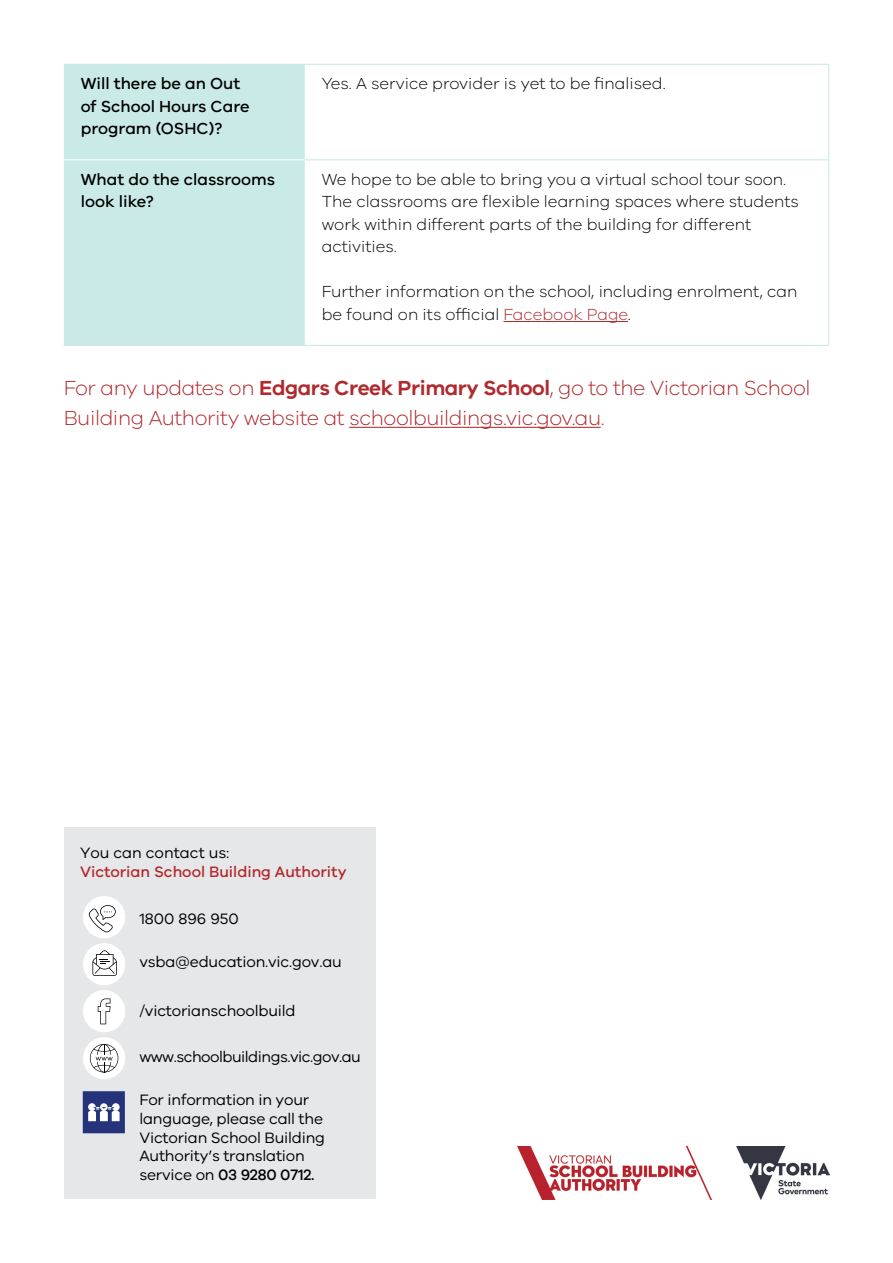
<style>
.page{position:relative;width:893px;height:1263px;background:#fff}
.page>*{position:absolute;margin:0;border:0;box-sizing:border-box;transform-origin:0 0}
.t1{font:300 21px/30px "VIC";letter-spacing:-.02em;color:#b02a2f}
.t2{font:300 16.5px/22.5px "VIC";color:#000}
.t3{font:500 16.5px/22.5px "VIC";color:#000}
.t4{font:15.6px/18.6px "VIC";letter-spacing:-.015em;color:#000}
.t5{font:500 15.6px "VIC";color:#b3282d}
.t6{font:15.6px "VIC";letter-spacing:-.035em;color:#000}
.s1{color:#b02a2f}
.s2{font-weight:600}
.s3{font-weight:500}
</style>
<div class="page">
<div style="left:64px;top:828px;width:311px;height:371px;background:#e6e7e8"></div>
<div style="left:83px;top:896px;width:42px;height:42px;background:#fff;border-radius:50%"></div>
<svg style="left:88px;top:905px;width:28px;height:27px"></svg>
<div style="left:83px;top:1037px;width:42px;height:42px;background:#fff;border-radius:50%"></div>
<svg style="left:90px;top:1044px;width:28px;height:28px"></svg>
<div style="left:83px;top:990px;width:42px;height:42px;background:#fff;border-radius:50%"></div>
<svg style="left:98px;top:998px;width:13px;height:26px"></svg>
<div style="left:83px;top:943px;width:42px;height:42px;background:#fff;border-radius:50%"></div>
<svg style="left:92px;top:950px;width:25px;height:26px"></svg>
<div style="left:83px;top:1091px;width:42px;height:42px;background:#25347a;border:2px solid #25347a"></div>
<svg style="left:88px;top:1103px;width:32px;height:18px"></svg>
<img style="left:518px;top:1146px;width:311px;height:53px">
<hr style="left:349px;top:427px;width:252px;height:1px;background:#b02a2f">
<div style="left:64px;top:65px;width:241px;height:280px;background:#c9eae7"></div>
<hr style="left:64px;top:159px;width:241px;height:1px;background:#fff">
<hr style="left:64px;top:345px;width:241px;height:1px;background:#c9eae7">
<hr style="left:305px;top:64px;width:524px;height:1px;background:#c9eae7">
<hr style="left:64px;top:64px;width:241px;height:1px;background:#c9eae7">
<hr style="left:828px;top:65px;width:1px;height:94px;background:#c9eae7">
<hr style="left:305px;top:159px;width:524px;height:1px;background:#c9eae7">
<hr style="left:828px;top:160px;width:1px;height:185px;background:#c9eae7">
<hr style="left:305px;top:345px;width:524px;height:1px;background:#c9eae7">
<hr style="left:503px;top:321px;width:125px;height:1px;background:#b02a2f">
<p class="t3" style="left:81px;top:72px;width:170px">Will there be an Out of School Hours Care program (OSHC)?</p>
<p class="t2" style="left:322px;top:72px;width:346px">Yes. A service provider is yet to be finalised.</p>
<p class="t3" style="left:81px;top:168px;width:196px">What do the classrooms look like?</p>
<p class="t2" style="left:322px;top:167px;width:479px">We hope to be able to bring you a virtual school tour soon.<br>The classrooms are flexible learning spaces where students work within different parts of the building for different activities.</p>
<p class="t2" style="left:322px;top:280px;width:477px">Further information on the school, including enrolment, can be found on its official <span class="s1">Facebook Page</span>.</p>
<p class="t1" style="left:64px;top:372px;width:748px">For any updates on <span class="s2">Edgars Creek Primary School</span>, go to the Victorian School<br>Building Authority website at schoolbuildings.vic.gov.au.</p>
<p class="t4" style="left:80px;top:843px;width:151px">You can contact us:</p>
<p class="t5" style="left:80px;top:862px;width:268px">Victorian School Building Authority</p>
<p class="t4" style="left:139px;top:909px;width:101px">1800 896 950</p>
<p class="t4" style="left:139px;top:952px;width:204px">vsba@education.vic.gov.au</p>
<p class="t4" style="left:139px;top:1001px;width:158px">/victorianschoolbuild</p>
<p class="t6" style="left:139px;top:1047px;width:223px">www.schoolbuildings.vic.gov.au</p>
<p class="t4" style="left:139px;top:1090px;width:187px">For information in your language, please call the<br>Victorian School Building<br>Authority’s translation service on <span class="s3">03 9280 0712.</span></p>
</div>
